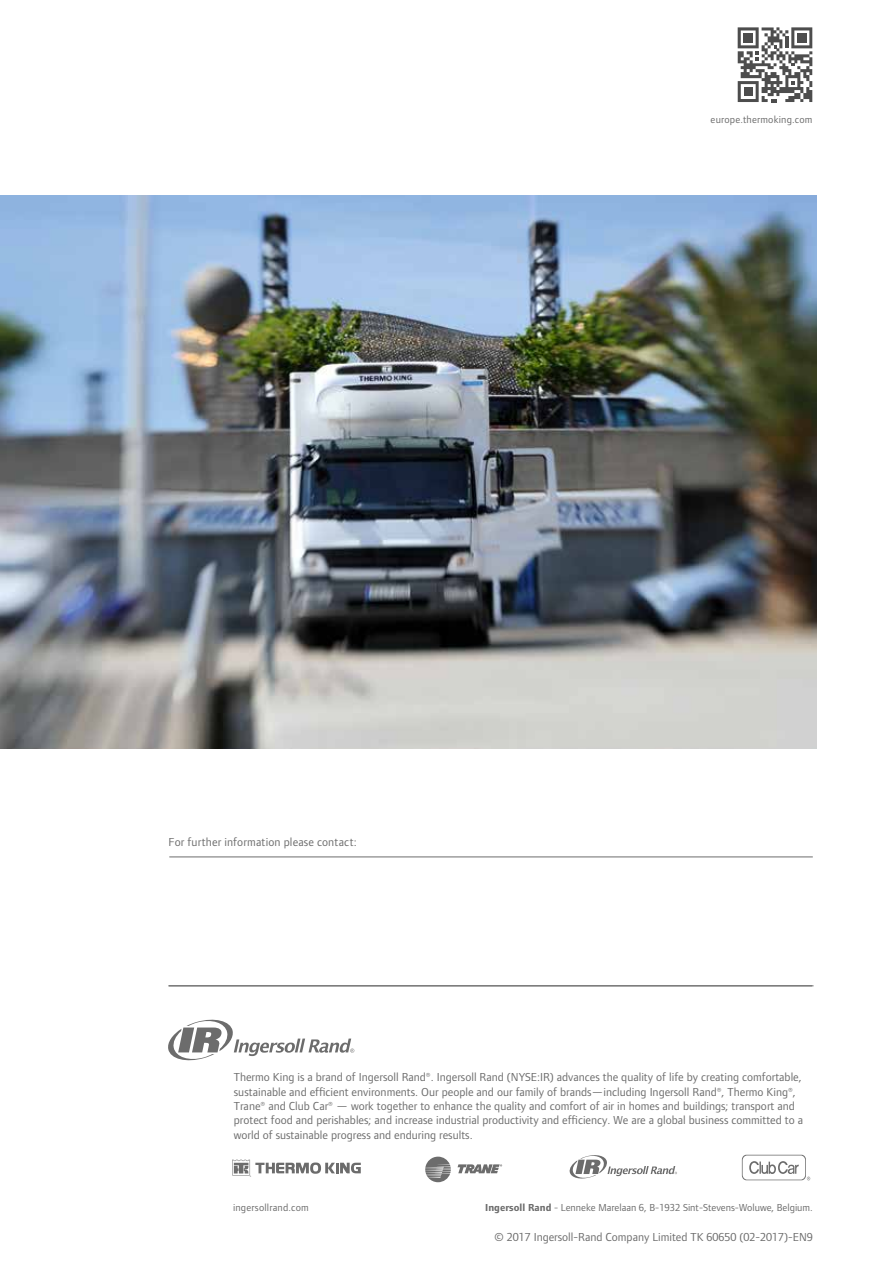
<style>
.page{position:relative;width:893px;height:1263px;background:#fff}
.page>*{position:absolute;margin:0;border:0;box-sizing:border-box;transform-origin:0 0}
.t1{font:12px/14.4px "Foundry Form Sans Blonde";color:#6c6c6c}
.t2{font:10.5px "Foundry Form Sans Blonde";color:#6c6c6c}
.t3{font:10.5px "Foundry Form Sans Blonde";letter-spacing:.02em;color:#6c6c6c}
.s1{font-weight:700}
</style>
<div class="page">
<img style="left:0;top:196px;width:816px;height:552px">
<svg style="left:738px;top:27px;width:74px;height:75px"></svg>
<hr style="left:169px;top:856px;width:644px;height:1px;background:#6c6c6c">
<hr style="left:169px;top:985px;width:644px;height:1px;background:#6c6c6c">
<svg style="left:168px;top:1019px;width:186px;height:42px"></svg>
<svg style="left:742px;top:1155px;width:68px;height:25px"></svg>
<svg style="left:425px;top:1156px;width:26px;height:26px"></svg>
<svg style="left:458px;top:1164px;width:44px;height:9px"></svg>
<svg style="left:232px;top:1160px;width:129px;height:17px"></svg>
<svg style="left:569px;top:1155px;width:108px;height:24px"></svg>
<p class="t1" style="left:169px;top:835px;width:190px">For further information please contact:</p>
<p class="t3" style="left:711px;top:113px;width:103px">europe.thermoking.com</p>
<p class="t1" style="left:234px;top:1070px;width:571px">Thermo King is a brand of Ingersoll Rand®. Ingersoll Rand (NYSE:IR) advances the quality of life by creating comfortable, sustainable and efficient environments. Our people and our family of brands—including Ingersoll Rand®, Thermo King®, Trane® and Club Car® — work together to enhance the quality and comfort of air in homes and buildings; transport and protect food and perishables; and increase industrial productivity and efficiency. We are a global business committed to a world of sustainable progress and enduring results.</p>
<p class="t3" style="left:233px;top:1202px;width:77px">ingersollrand.com</p>
<p class="t2" style="left:485px;top:1202px;width:329px"><span class="s1">Ingersoll Rand</span> - Lenneke Marelaan 6, B-1932 Sint-Stevens-Woluwe, Belgium.</p>
<p class="t1" style="left:494px;top:1230px;width:320px">© 2017 Ingersoll-Rand Company Limited TK 60650 (02-2017)-EN9</p>
</div>
